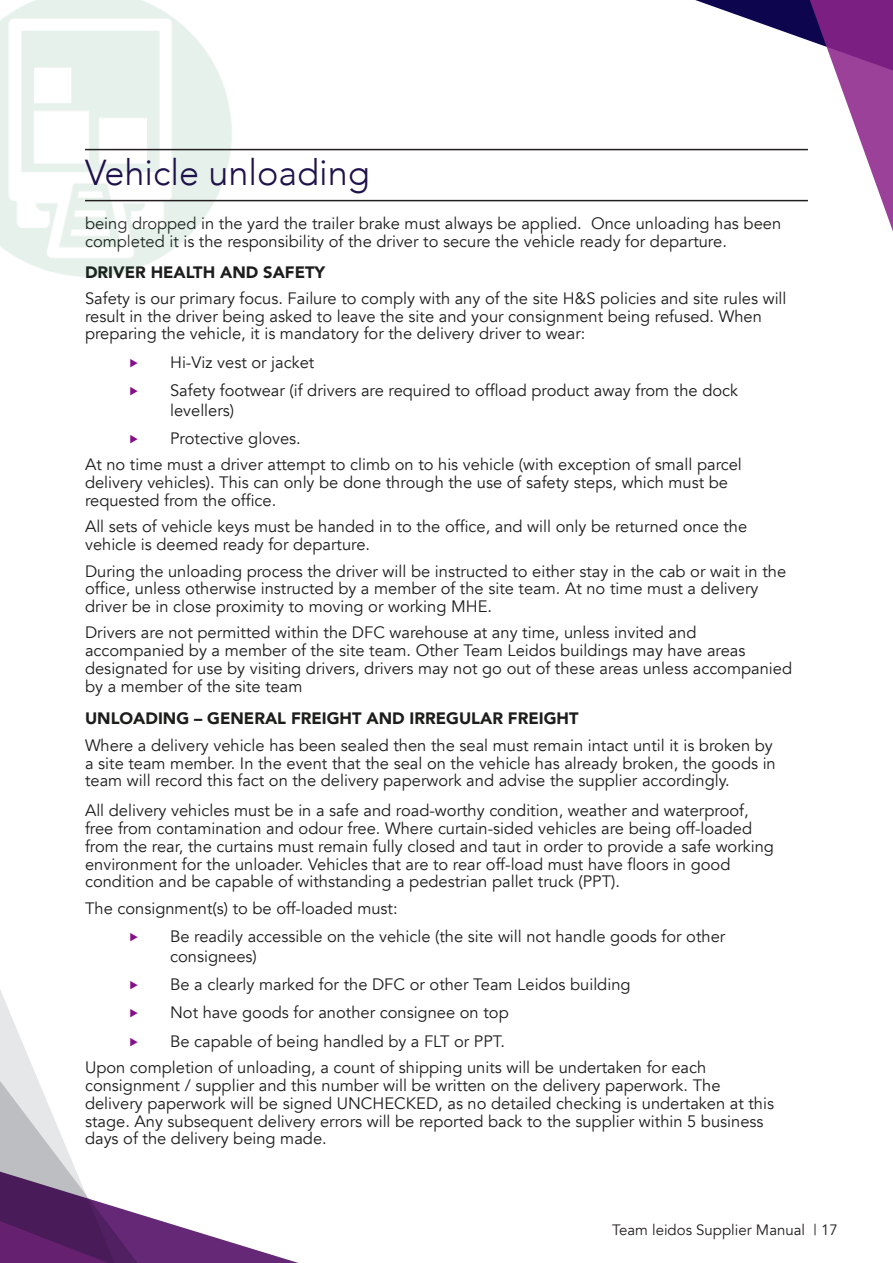
<style>
.page{position:relative;width:893px;height:1263px;background:#fff}
.page>*{position:absolute;margin:0;border:0;box-sizing:border-box;transform-origin:0 0}
.t1{font:300 36px "Avenir";color:#1f124a}
.t2{font:16.5px/17.9px "Avenir";color:#1d1d1b}
.t3{font:900 16.5px "Avenir";color:#1d1d1b}
.t4{font:15px "Avenir";color:#231f20}
</style>
<div class="page">
<svg style="left:695px;top:0;width:198px;height:232px"></svg>
<svg style="left:0;top:990px;width:242px;height:273px"></svg>
<img style="left:0;top:0;width:232px;height:276px">
<hr style="left:85px;top:149px;width:723px;height:1px;background:#231f20">
<hr style="left:85px;top:200px;width:723px;height:1px;background:#231f20">
<svg style="left:130px;top:990px;width:22px;height:1px"></svg>
<svg style="left:130px;top:1009px;width:22px;height:10px"></svg>
<svg style="left:130px;top:1037px;width:22px;height:11px"></svg>
<h1 class="t1" style="left:85px;top:151px;width:286px">Vehicle unloading</h1>
<p class="t2" style="left:85px;top:215px;width:698px">being dropped in the yard the trailer brake must always be applied. Once unloading has been completed it is the responsibility of the driver to secure the vehicle ready for departure.</p>
<p class="t3" style="left:85px;top:258px;width:242px">DRIVER HEALTH AND SAFETY</p>
<p class="t2" style="left:85px;top:289px;width:703px">Safety is our primary focus. Failure to comply with any of the site H&amp;S policies and site rules will result in the driver being asked to leave the site and your consignment being refused. When preparing the vehicle, it is mandatory for the delivery driver to wear:</p>
<p class="t2" style="left:170px;top:348px;width:569px;line-height:28.3px">Hi-Viz vest or jacket<br>Safety footwear (if drivers are required to offload product away from the dock</p>
<p class="t2" style="left:170px;top:396px;width:132px;line-height:28.3px">levellers)<br>Protective gloves.</p>
<p class="t2" style="left:85px;top:456px;width:658px">At no time must a driver attempt to climb on to his vehicle (with exception of small parcel delivery vehicles). This can only be done through the use of safety steps, which must be requested from the office.</p>
<p class="t2" style="left:85px;top:518px;width:664px">All sets of vehicle keys must be handed in to the office, and will only be returned once the vehicle is deemed ready for departure.</p>
<p class="t2" style="left:85px;top:562px;width:703px">During the unloading process the driver will be instructed to either stay in the cab or wait in the office, unless otherwise instructed by a member of the site team. At no time must a delivery driver be in close proximity to moving or working MHE.</p>
<p class="t2" style="left:85px;top:624px;width:709px">Drivers are not permitted within the DFC warehouse at any time, unless invited and accompanied by a member of the site team. Other Team Leidos buildings may have areas designated for use by visiting drivers, drivers may not go out of these areas unless accompanied by a member of the site team</p>
<p class="t3" style="left:85px;top:704px;width:495px">UNLOADING – GENERAL FREIGHT AND IRREGULAR FREIGHT</p>
<p class="t2" style="left:85px;top:736px;width:692px">Where a delivery vehicle has been sealed then the seal must remain intact until it is broken by a site team member. In the event that the seal on the vehicle has already broken, the goods in team will record this fact on the delivery paperwork and advise the supplier accordingly.</p>
<p class="t2" style="left:85px;top:802px;width:690px">All delivery vehicles must be in a safe and road-worthy condition, weather and waterproof, free from contamination and odour free. Where curtain-sided vehicles are being off-loaded from the rear, the curtains must remain fully closed and taut in order to provide a safe working environment for the unloader. Vehicles that are to rear off-load must have floors in good condition and be capable of withstanding a pedestrian pallet truck (PPT).</p>
<p class="t2" style="left:170px;top:894px;width:557px;line-height:28.3px;text-indent:-85px">The consignment(s) to be off-loaded must:<br>Be readily accessible on the vehicle (the site will not handle goods for other</p>
<p class="t2" style="left:170px;top:942px;width:462px;line-height:28.3px">consignees)<br>Be a clearly marked for the DFC or other Team Leidos building Not have goods for another consignee on top<br>Be capable of being handled by a FLT or PPT.</p>
<p class="t2" style="left:85px;top:1059px;width:691px">Upon completion of unloading, a count of shipping units will be undertaken for each consignment / supplier and this number will be written on the delivery paperwork. The delivery paperwork will be signed UNCHECKED, as no detailed checking is undertaken at this stage. Any subsequent delivery errors will be reported back to the supplier within 5 business days of the delivery being made.</p>
<p class="t4" style="left:612px;top:1221px;width:227px">Team leidos Supplier Manual | 17</p>
</div>
